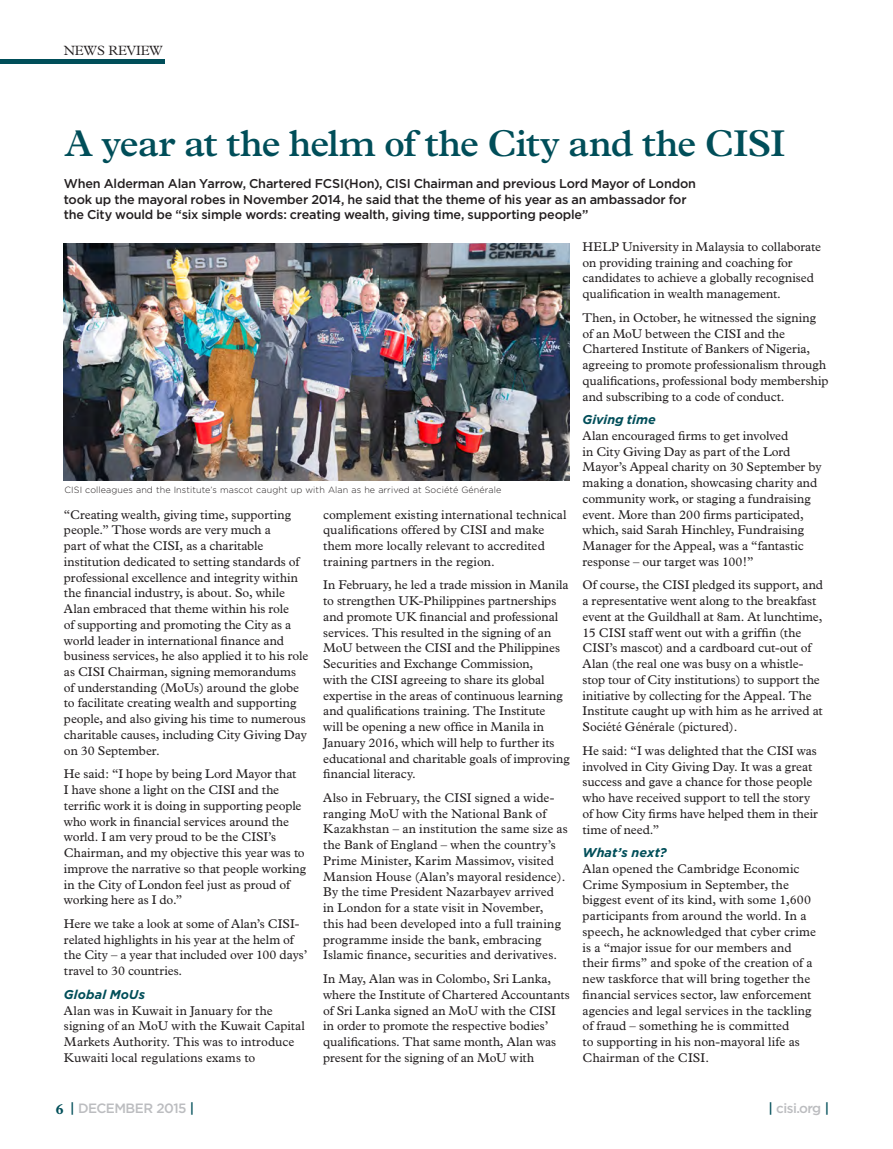
<style>
.page{position:relative;width:893px;height:1149px;background:#fff}
.page>*{position:absolute;margin:0;border:0;box-sizing:border-box;transform-origin:0 0}
.t1{font:600 37.5px "Plantin";letter-spacing:-.025em;color:#004e59}
.t2{font:700 15px "Plantin";color:#004e59}
.t3{font:500 13.5px "Gotham";letter-spacing:-.04em;color:#bcbdc0}
.t4{font:300 13.5px "Plantin";letter-spacing:-.02em;color:#231f20}
.COPY{font:12.75px/15.8px "Plantin";color:#231f20}
.t5{font:500 12.75px/15.8px "Gotham";letter-spacing:-.015em;color:#231f20}
.t6{font:300 9px "Gotham";letter-spacing:.01em;color:#231f20}
.s1{font-family:"Gotham";font-weight:700;font-style:italic;color:#004e59}
.s2{color:#004e59}
</style>
<div class="page">
<hr style="left:0;top:60px;width:165px;height:4px;background:#004e59">
<img style="left:64px;top:243px;width:506px;height:237px">
<hr style="left:892px;top:1067px;width:1px;height:81px;background:#004e59">
<p class="t4" style="left:64px;top:43px;width:101px">NEWS REVIEW</p>
<p class="t1" style="left:65px;top:122px;width:722px">A year at the helm of the City and the CISI</p>
<p class="t5" style="left:64px;top:175px;width:634px">When Alderman Alan Yarrow, Chartered FCSI(Hon), CISI Chairman and previous Lord Mayor of London took up the mayoral robes in November 2014, he said that the theme of his year as an ambassador for the City would be “six simple words: creating wealth, giving time, supporting people”</p>
<p class="t6" style="left:65px;top:484px;width:438px">CISI colleagues and the Institute’s mascot caught up with Alan as he arrived at Société Générale</p>
<p class="COPY" style="left:323px;top:506px;width:245px">complement existing international technical qualifications offered by CISI and make them more locally relevant to accredited training partners in the region.</p>
<p class="COPY" style="left:323px;top:577px;width:248px">In February, he led a trade mission in Manila to strengthen UK-Philippines partnerships and promote UK financial and professional services. This resulted in the signing of an MoU between the CISI and the Philippines Securities and Exchange Commission,<br>with the CISI agreeing to share its global expertise in the areas of continuous learning and qualifications training. The Institute<br>will be opening a new office in Manila in January 2016, which will help to further its educational and charitable goals of improving financial literacy.</p>
<p class="COPY" style="left:323px;top:789px;width:246px">Also in February, the CISI signed a wide&shy;ranging MoU with the National Bank of Kazakhstan – an institution the same size as the Bank of England – when the country’s Prime Minister, Karim Massimov, visited Mansion House (Alan’s mayoral residence).<br>By the time President Nazarbayev arrived in London for a state visit in November,<br>this had been developed into a full training programme inside the bank, embracing Islamic finance, securities and derivatives.</p>
<p class="COPY" style="left:323px;top:970px;width:248px">In May, Alan was in Colombo, Sri Lanka, where the Institute of Chartered Accountants of Sri Lanka signed an MoU with the CISI in order to promote the respective bodies’ qualifications. That same month, Alan was present for the signing of an MoU with</p>
<p class="COPY" style="left:64px;top:506px;width:246px">“Creating wealth, giving time, supporting people.” Those words are very much a<br>part of what the CISI, as a charitable institution dedicated to setting standards of professional excellence and integrity within the financial industry, is about. So, while Alan embraced that theme within his role<br>of supporting and promoting the City as a world leader in international finance and business services, he also applied it to his role as CISI Chairman, signing memorandums of understanding (MoUs) around the globe to facilitate creating wealth and supporting people, and also giving his time to numerous charitable causes, including City Giving Day on 30 September.</p>
<p class="COPY" style="left:64px;top:765px;width:244px">He said: “I hope by being Lord Mayor that<br>I have shone a light on the CISI and the terrific work it is doing in supporting people who work in financial services around the world. I am very proud to be the CISI’s Chairman, and my objective this year was to improve the narrative so that people working in the City of London feel just as proud of working here as I do.”</p>
<p class="COPY" style="left:64px;top:915px;width:245px">Here we take a look at some of Alan’s CISI&shy;related highlights in his year at the helm of the City – a year that included over 100 days’ travel to 30 countries.</p>
<p class="COPY" style="left:64px;top:986px;width:243px"><span class="s1">Global MoUs<br></span>Alan was in Kuwait in January for the signing of an MoU with the Kuwait Capital<br>Markets Authority. This was to introduce<br>Kuwaiti local regulations exams to</p>
<p class="COPY" style="left:583px;top:238px;width:240px">HELP University in Malaysia to collaborate on providing training and coaching for candidates to achieve a globally recognised qualification in wealth management.</p>
<p class="COPY" style="left:583px;top:309px;width:247px">Then, in October, he witnessed the signing of an MoU between the CISI and the Chartered Institute of Bankers of Nigeria, agreeing to promote professionalism through qualifications, professional body membership and subscribing to a code of conduct.</p>
<p class="COPY" style="left:583px;top:411px;width:240px"><span class="s1">Giving time<br></span>Alan encouraged firms to get involved<br>in City Giving Day as part of the Lord Mayor’s Appeal charity on 30 September by making a donation, showcasing charity and community work, or staging a fundraising event. More than 200 firms participated, which, said Sarah Hinchley, Fundraising Manager for the Appeal, was a “fantastic response – our target was 100!”</p>
<p class="COPY" style="left:583px;top:577px;width:242px">Of course, the CISI pledged its support, and a representative went along to the breakfast event at the Guildhall at 8am. At lunchtime, 15 CISI staff went out with a griffin (the CISI’s mascot) and a cardboard cut-out of Alan (the real one was busy on a whistle&shy;stop tour of City institutions) to support the initiative by collecting for the Appeal. The Institute caught up with him as he arrived at Société Générale (pictured).</p>
<p class="COPY" style="left:583px;top:742px;width:237px">He said: “I was delighted that the CISI was involved in City Giving Day. It was a great success and gave a chance for those people who have received support to tell the story of how City firms have helped them in their time of need.”</p>
<p class="COPY" style="left:583px;top:844px;width:235px"><span class="s1">What’s next?<br></span>Alan opened the Cambridge Economic Crime Symposium in September, the biggest event of its kind, with some 1,600 participants from around the world. In a speech, he acknowledged that cyber crime is a “major issue for our members and their firms” and spoke of the creation of a new taskforce that will bring together the financial services sector, law enforcement agencies and legal services in the tackling of fraud – something he is committed<br>to supporting in his non-mayoral life as Chairman of the CISI.</p>
<p class="t2" style="left:56px;top:1099px;width:9px">6</p>
<p class="t3" style="left:70px;top:1100px;width:126px"><span class="s2">|</span> DECEMBER 2015 <span class="s2">|</span></p>
<p class="t3" style="left:768px;top:1100px;width:62px"><span class="s2">|</span> cisi.org <span class="s2">|</span></p>
</div>
